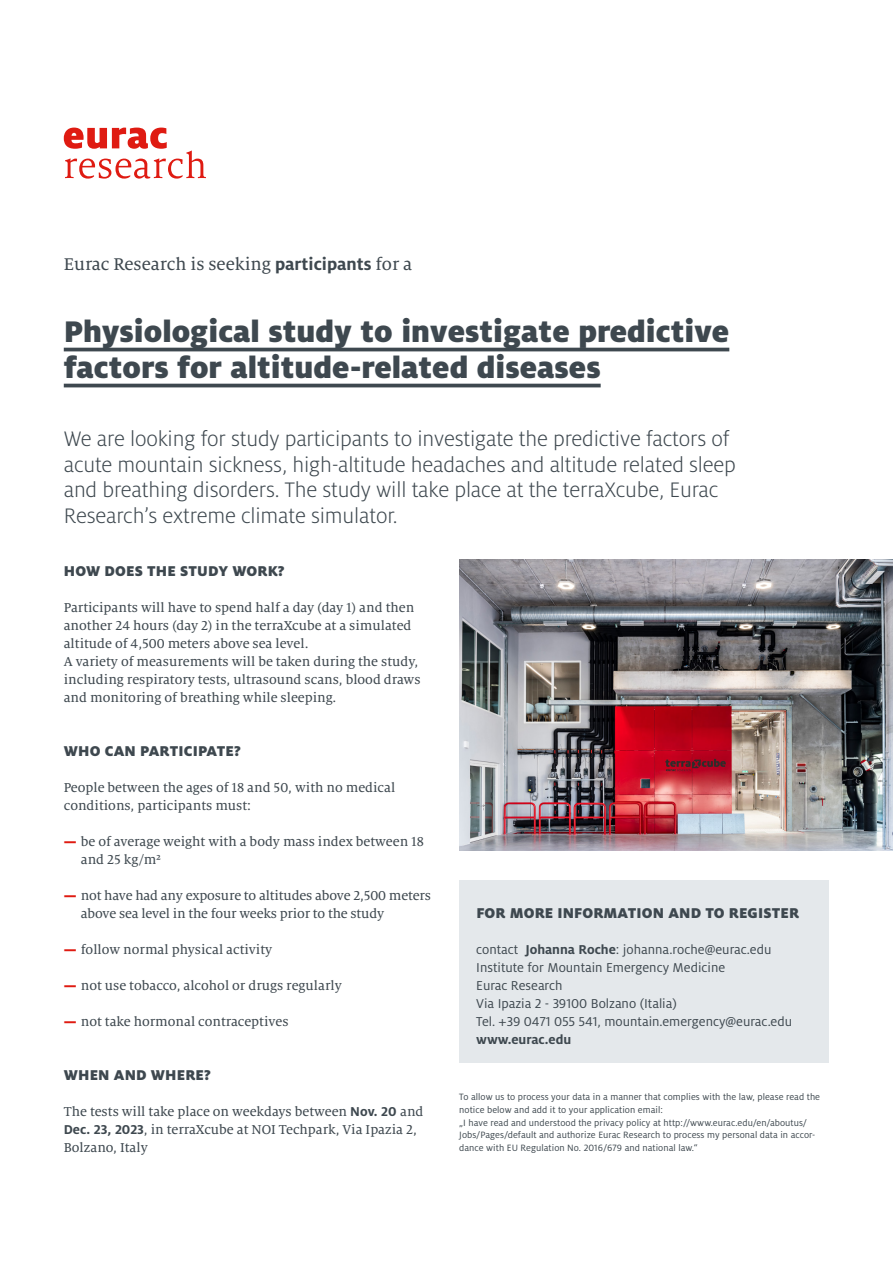
<style>
.page{position:relative;width:893px;height:1263px;background:#fff}
.page>*{position:absolute;margin:0;border:0;box-sizing:border-box;transform-origin:0 0}
.t1{font:900 33px/36px "Milo Pro";color:#3e484f}
.t2{font:300 23.25px/25.5px "Milo Pro";letter-spacing:-.005em;color:#3e484f}
.t3{font:18.75px "Milo Serif Pro Text";color:#3e484f}
.t4{font:900 15.75px "Milo Pro";letter-spacing:.01em;color:#3e484f}
.t5{font:14.25px/18px "Milo Serif Pro Text";color:#3e484f}
.t6{font:14.25px/18px "Milo Pro";color:#3e484f}
.t7{font:700 14.25px "Milo Pro";color:#3e484f}
.t8{font:10.2px/12.8px "Milo Pro";letter-spacing:.005em;color:#3e484f}
.s1{font-family:"Milo Pro";font-weight:700}
.s2{font-family:"Milo Pro";font-weight:900;color:#df1b12}
.s3{font-weight:700}
</style>
<div class="page">
<hr style="left:64px;top:348px;width:665px;height:3px;background:#3e484f">
<hr style="left:64px;top:384px;width:537px;height:3px;background:#3e484f">
<div style="left:459px;top:881px;width:370px;height:182px;background:#e4e8eb"></div>
<svg style="left:64px;top:128px;width:142px;height:51px"></svg>
<img style="left:459px;top:559px;width:433px;height:292px">
<h3 class="t3" style="left:64px;top:253px;width:350px">Eurac Research is seeking <span class="s1">participants</span> for a</h3>
<h1 class="t1" style="left:64px;top:313px;width:667px">Physiological study to investigate predictive factors for altitude-related diseases</h1>
<p class="t2" style="left:64px;top:426px;width:674px">We are looking for study participants to investigate the predictive factors of acute mountain sickness, high-altitude headaches and altitude related sleep and breathing disorders. The study will take place at the terraXcube, Eurac Research’s extreme climate simulator.</p>
<p class="t4" style="left:64px;top:562px;width:222px">HOW DOES THE STUDY WORK?</p>
<p class="t5" style="left:64px;top:599px;width:358px">Participants will have to spend half a day (day 1) and then another 24 hours (day 2) in the terraXcube at a simulated altitude of 4,500 meters above sea level.<br>A variety of measurements will be taken during the study, including respiratory tests, ultrasound scans, blood draws and monitoring of breathing while sleeping.</p>
<p class="t4" style="left:64px;top:742px;width:178px">WHO CAN PARTICIPATE?</p>
<p class="t5" style="left:64px;top:779px;width:333px">People between the ages of 18 and 50, with no medical conditions, participants must:</p>
<p class="t5" style="left:81px;top:833px;width:345px;text-indent:-17px"><span class="s2">—</span> be of average weight with a body mass index between 18 and 25 kg/m²</p>
<p class="t5" style="left:81px;top:887px;width:352px;text-indent:-17px"><span class="s2">—</span> not have had any exposure to altitudes above 2,500 meters above sea level in the four weeks prior to the study</p>
<p class="t5" style="left:64px;top:940px;width:210px"><span class="s2">—</span> follow normal physical activity</p>
<p class="t5" style="left:64px;top:976px;width:279px"><span class="s2">—</span> not use tobacco, alcohol or drugs regularly</p>
<p class="t5" style="left:64px;top:1012px;width:226px"><span class="s2">—</span> not take hormonal contraceptives</p>
<p class="t4" style="left:64px;top:1066px;width:148px">WHEN AND WHERE?</p>
<p class="t5" style="left:64px;top:1103px;width:361px">The tests will take place on weekdays between <span class="s1">Nov. 20</span> and<br><span class="s1">Dec. 23, 2023</span>, in terraXcube at NOI Techpark, Via Ipazia 2,<br>Bolzano, Italy</p>
<p class="t4" style="left:476px;top:904px;width:324px">FOR MORE INFORMATION AND TO REGISTER</p>
<p class="t6" style="left:476px;top:941px;width:317px">contact <span class="s3">Johanna Roche</span>: johanna.roche@eurac.edu Institute for Mountain Emergency Medicine<br>Eurac Research<br>Via Ipazia 2 - 39100 Bolzano (Italia)<br>Tel. +39 0471 055 541, mountain.emergency@eurac.edu</p>
<p class="t7" style="left:476px;top:1031px;width:97px">www.eurac.edu</p>
<p class="t8" style="left:459px;top:1090px;width:362px">To allow us to process your data in a manner that complies with the law, please read the notice below and add it to your application email:<br>„I have read and understood the privacy policy at http://www.eurac.edu/en/aboutus/ Jobs/Pages/default and authorize Eurac Research to process my personal data in accor&shy;dance with EU Regulation No. 2016/679 and national law.“</p>
</div>
